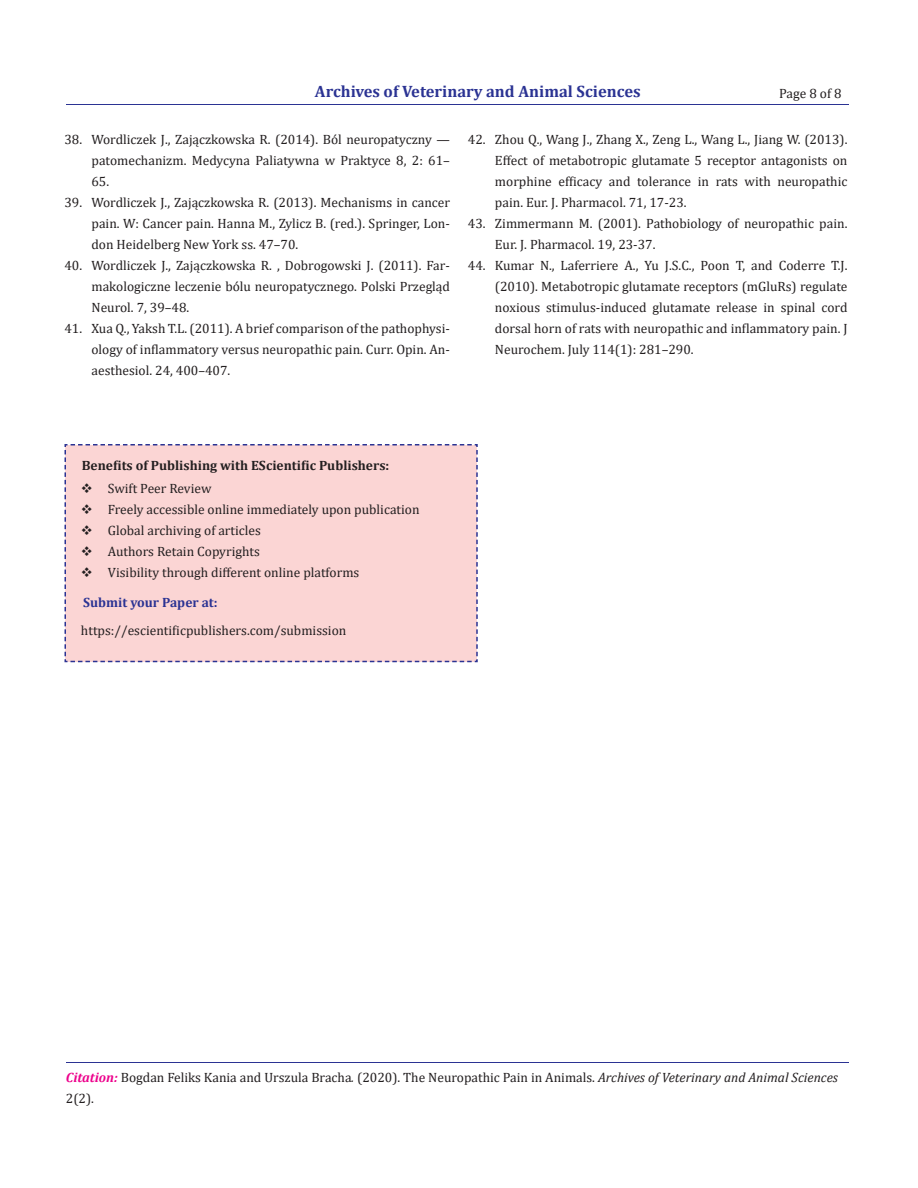
<style>
.page{position:relative;width:918px;height:1188px;background:#fff}
.page>*{position:absolute;margin:0;border:0;box-sizing:border-box;transform-origin:0 0}
.t1{font:700 16.5px "Cambria";color:#2b3393}
.t2{font:13.5px/21px "Cambria";color:#231f20;text-align:justify}
.t3{font:700 13.5px "Cambria";color:#231f20}
.t4{font:700 13.5px "Cambria";color:#2b3393}
.s1{font-weight:700;font-style:italic;color:#ed028c}
.s2{font-style:italic}
</style>
<div class="page">
<hr style="left:66px;top:104px;width:782px;height:1px;background:#2b3393">
<hr style="left:66px;top:1062px;width:782px;height:1px;background:#2b3393">
<div style="left:64px;top:444px;width:414px;height:219px;background:#fbd5d4"></div>
<p class="t1" style="left:315px;top:80px;width:327px">Archives of Veterinary and Animal Sciences</p>
<p class="t2" style="left:779px;top:82px;width:64px">Page 8 of 8</p>
<p class="t2" style="left:91px;top:129px;width:360px;text-indent:-27px">38. Wordliczek J., Zajączkowska R. (2014). Ból neuropatyczny — patomechanizm. Medycyna Paliatywna w Praktyce 8, 2: 61– 65.</p>
<p class="t2" style="left:91px;top:192px;width:360px;text-indent:-27px">39. Wordliczek J., Zajączkowska R. (2013). Mechanisms in cancer pain. W: Cancer pain. Hanna M., Zylicz B. (red.). Springer, Lon&shy;don Heidelberg New York ss. 47–70.</p>
<p class="t2" style="left:91px;top:255px;width:360px;text-indent:-27px">40. Wordliczek J., Zajączkowska R. , Dobrogowski J. (2011). Far&shy;makologiczne leczenie bólu neuropatycznego. Polski Przegląd Neurol. 7, 39–48.</p>
<p class="t2" style="left:91px;top:318px;width:360px;text-indent:-27px">41. Xua Q., Yaksh T.L. (2011). A brief comparison of the pathophysi&shy;ology of inflammatory versus neuropathic pain. Curr. Opin. An&shy;aesthesiol. 24, 400–407.</p>
<p class="t2" style="left:495px;top:129px;width:354px;text-indent:-27px">42. Zhou Q., Wang J., Zhang X., Zeng L., Wang L., Jiang W. (2013).<br>Effect of metabotropic glutamate 5 receptor antagonists on morphine efficacy and tolerance in rats with neuropathic pain. Eur. J. Pharmacol. 71, 17-23.</p>
<p class="t2" style="left:495px;top:213px;width:354px;text-indent:-27px">43. Zimmermann M. (2001). Pathobiology of neuropathic pain.<br>Eur. J. Pharmacol. 19, 23-37.</p>
<p class="t2" style="left:495px;top:255px;width:354px;text-indent:-27px">44. Kumar N., Laferriere A., Yu J.S.C., Poon T, and Coderre T.J. (2010). Metabotropic glutamate receptors (mGluRs) regulate noxious stimulus-induced glutamate release in spinal cord dorsal horn of rats with neuropathic and inflammatory pain. J Neurochem. July 114(1): 281–290.</p>
<p class="t3" style="left:82px;top:456px;width:309px">Benefits of Publishing with EScientific Publishers:</p>
<p class="t2" style="left:81px;top:478px;width:132px">❖ Swift Peer Review</p>
<p class="t2" style="left:81px;top:499px;width:340px">❖ Freely accessible online immediately upon publication</p>
<p class="t2" style="left:81px;top:520px;width:181px">❖ Global archiving of articles</p>
<p class="t2" style="left:81px;top:541px;width:180px">❖ Authors Retain Copyrights</p>
<p class="t2" style="left:81px;top:562px;width:280px">❖ Visibility through different online platforms</p>
<p class="t4" style="left:83px;top:593px;width:136px">Submit your Paper at:</p>
<p class="t2" style="left:81px;top:620px;width:267px">https://escientificpublishers.com/submission</p>
<p class="t2" style="left:66px;top:1067px;width:774px"><span class="s1">Citation:</span> Bogdan Feliks Kania and Urszula Bracha<span class="s2">.</span> (2020). The Neuropathic Pain in Animals. <span class="s2">Archives of Veterinary and Animal Sciences<br></span>2(2).</p>
</div>
